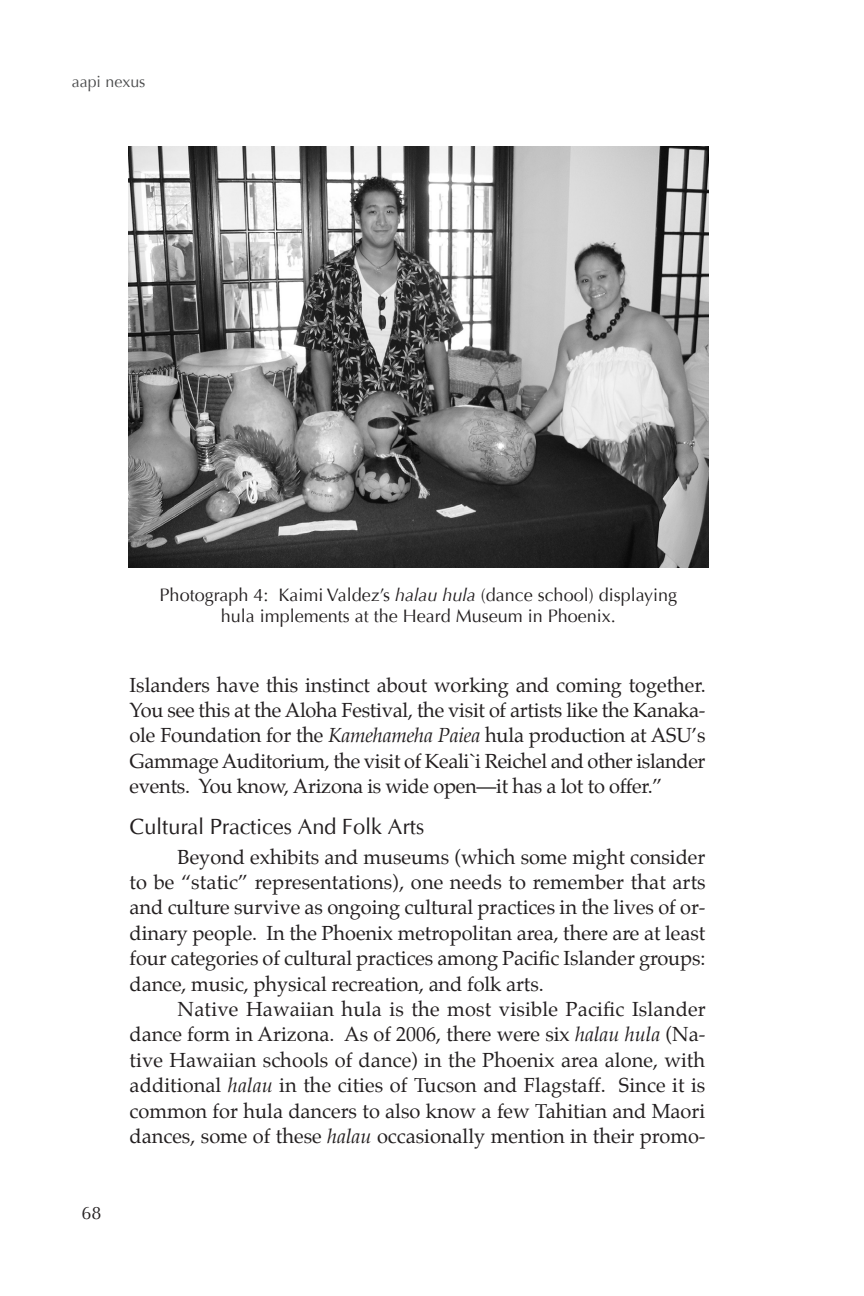
<style>
.page{position:relative;width:864px;height:1296px;background:#fff}
.page>*{position:absolute;margin:0;border:0;box-sizing:border-box;transform-origin:0 0}
.t1{font:22px "CG Omega";letter-spacing:-.005em;color:#231f20}
.t2{font:20px/25.4px "Palatino";letter-spacing:-.005em;color:#231f20;text-align:justify}
.t3{font:18px/21.6px "Optima";color:#231f20;text-align:center}
.t4{font:16px "Optima";color:#4b4c4d}
.s1{font-style:italic}
</style>
<div class="page">
<img style="left:129px;top:147px;width:580px;height:421px">
<p class="t4" style="left:72px;top:72px;width:75px">aapi nexus</p>
<p class="t3" style="left:160px;top:584px;width:519px">Photograph 4: Kaimi Valdez’s <span class="s1">halau hula</span> (dance school) displaying hula implements at the Heard Museum in Phoenix.</p>
<p class="t3" style="left:81px;top:1202px;width:22px">68</p>
<p class="t2" style="left:130px;top:674px;width:578px">Islanders have this instinct about working and coming together.<br>You see this at the Aloha Festival, the visit of artists like the Kanaka&shy;ole Foundation for the <span class="s1">Kamehameha Paiea</span> hula production at ASU’s Gammage Auditorium, the visit of Keali`i Reichel and other islander events. You know, Arizona is wide open—it has a lot to offer.”</p>
<p class="t1" style="left:130px;top:814px;width:296px">Cultural Practices And Folk Arts</p>
<p class="t2" style="left:130px;top:846px;width:578px;text-indent:48px">Beyond exhibits and museums (which some might consider to be “static” representations), one needs to remember that arts and culture survive as ongoing cultural practices in the lives of or&shy;dinary people. In the Phoenix metropolitan area, there are at least four categories of cultural practices among Pacific Islander groups: dance, music, physical recreation, and folk arts.</p>
<p class="t2" style="left:130px;top:998px;width:578px;text-indent:48px">Native Hawaiian hula is the most visible Pacific Islander dance form in Arizona. As of 2006, there were six <span class="s1">halau hula</span> (Na&shy;tive Hawaiian schools of dance) in the Phoenix area alone, with additional <span class="s1">halau</span> in the cities of Tucson and Flagstaff. Since it is common for hula dancers to also know a few Tahitian and Maori dances, some of these <span class="s1">halau</span> occasionally mention in their promo-</p>
</div>
